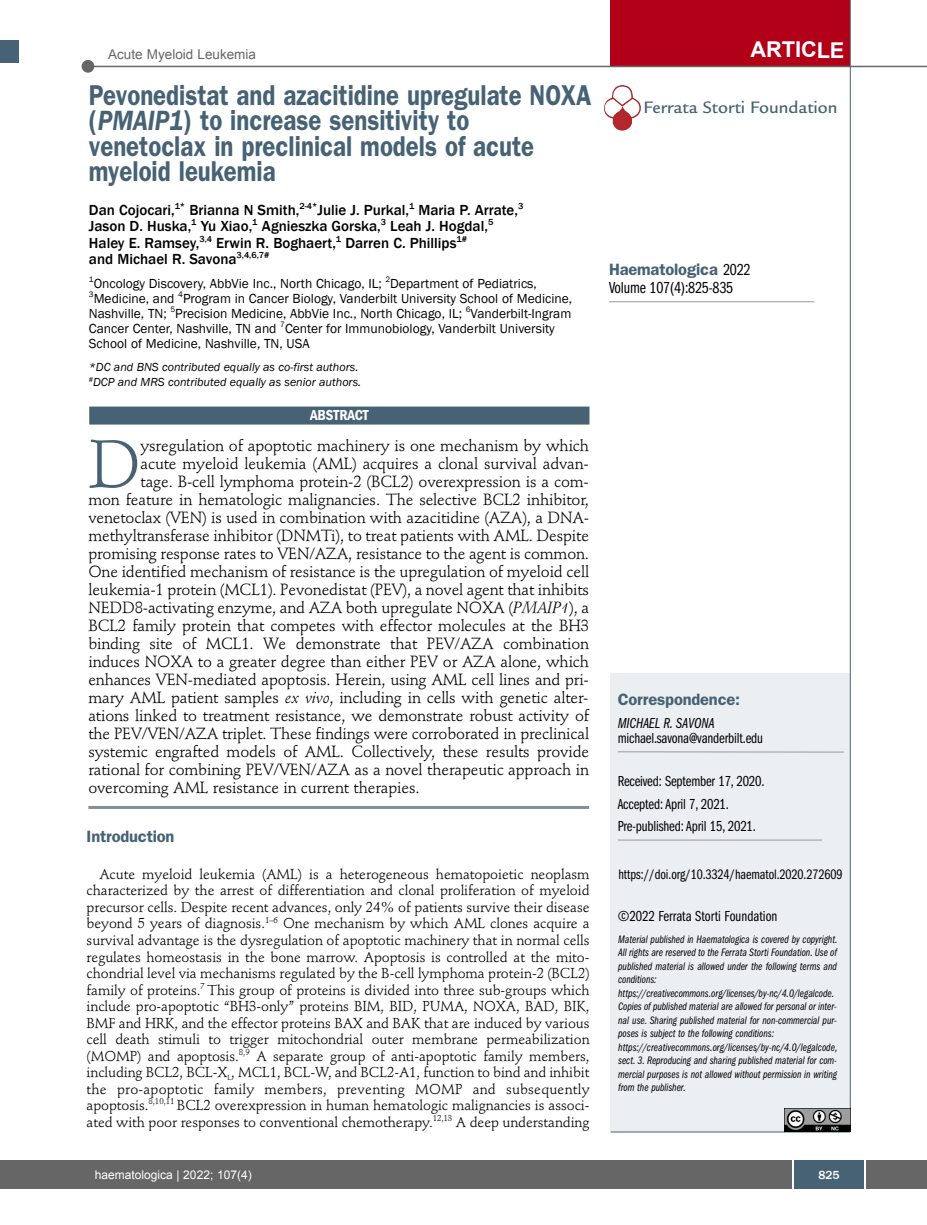
<style>
.page{position:relative;width:927px;height:1225px;background:#fff}
.page>*{position:absolute;margin:0;border:0;box-sizing:border-box;transform-origin:0 0}
.t1{font:66.45px "Stempel Schneidler";color:#466274}
.t2{font:600 28.8px/25.5px "Franklin Gothic";color:#466274;scale:.83 1}
.t3{font:700 21.75px "Arial";letter-spacing:-.01em;color:#fff}
.t4{font:500 18px "Legacy Sans";color:#466274}
.t5{font:600 16.5px "Franklin Gothic";letter-spacing:-.01em;color:#466274}
.t6{font:16.5px "Franklin Gothic Book Cmpr";letter-spacing:-.01em;color:#000}
.t7{font:16.05px "Stempel Schneidler";letter-spacing:-.01em;color:#000}
.t8{font:500 15px/16.5px "Franklin Gothic";color:#000}
.t9{font:15px/22.5px "Franklin Gothic Book Cmpr";letter-spacing:-.01em;color:#000}
.t10{font:15px "Franklin Gothic Book Cmpr Ital";letter-spacing:-.01em;color:#000}
.t11{font:600 condensed 15px "Franklin Gothic";letter-spacing:-.005em;color:#fff}
.t12{font:14.25px/16.5px "Stempel Schneidler";letter-spacing:-.005em;color:#000;text-align:justify}
.t13{font:14.25px "Franklin Gothic Book Cmpr";letter-spacing:-.005em;color:#000}
.t14{font:13.5px/15px "Franklin Gothic";color:#000}
.t15{font:13.5px "Arial";color:#666}
.t16{font:italic 12px/15px "Franklin Gothic";color:#000}
.t17{font:12px "Arial";color:#fff}
.t18{font:500 12px "Franklin Gothic";color:#fff}
.t19{font:11.25px/13.5px "Franklin Gothic Book Cmpr Ital";color:#000}
.s1{font-style:italic}
.s2{font-family:"Franklin Gothic Book Cmpr";font-weight:400;color:#000}
</style>
<div class="page">
<div style="left:18px;top:1160px;width:909px;height:28px;background:#666"></div>
<div style="left:794px;top:1160px;width:70px;height:28px;background:#466274"></div>
<hr style="left:792px;top:1160px;width:2px;height:28px;background:#fff">
<hr style="left:864px;top:1160px;width:2px;height:28px;background:#fff">
<div style="left:611px;top:673px;width:239px;height:459px;background:#eceff1"></div>
<hr style="left:618px;top:840px;width:204px;height:1px;background:#999">
<hr style="left:618px;top:751px;width:226px;height:1px;background:#999">
<hr style="left:611px;top:1131px;width:239px;height:1px;background:#466274">
<hr style="left:609px;top:301px;width:205px;height:1px;background:#999">
<div style="left:611px;top:0;width:239px;height:67px;background:#b10017"></div>
<hr style="left:87px;top:66px;width:840px;height:1px;background:#666">
<div style="left:82px;top:60px;width:12px;height:13px;background:#666;border-radius:50%"></div>
<hr style="left:850px;top:0;width:1px;height:1131px;background:#466274">
<img style="left:785px;top:1108px;width:65px;height:23px">
<img style="left:604px;top:85px;width:37px;height:46px">
<div style="left:0;top:40px;width:19px;height:22px;background:#466274"></div>
<div style="left:0;top:1160px;width:18px;height:28px;background:#666"></div>
<hr style="left:88px;top:806px;width:501px;height:3px;background:#7d919e">
<div style="left:89px;top:406px;width:500px;height:18px;background:#466274"></div>
<p class="t15" style="left:108px;top:47px;width:149px">Acute Myeloid Leukemia</p>
<h3 class="t3" style="left:751px;top:38px;width:95px">ARTICLE</h3>
<h2 class="t2" style="left:89px;top:85px;width:607px">Pevonedistat and azacitidine upregulate NOXA (<span class="s1">PMAIP1</span>) to increase sensitivity to venetoclax in preclinical models of acute myeloid leukemia</h2>
<p class="t8" style="left:89px;top:201px;width:436px">Dan Cojocari,<sup>1*</sup> Brianna N Smith,<sup>2-4*</sup>Julie J. Purkal,<sup>1</sup> Maria P. Arrate,<sup>3<br></sup>Jason D. Huska,<sup>1</sup> Yu Xiao,<sup>1</sup> Agnieszka Gorska,<sup>3</sup> Leah J. Hogdal,<sup>5<br></sup>Haley E. Ramsey,<sup>3,4</sup> Erwin R. Boghaert,<sup>1</sup> Darren C. Phillips<sup>1#<br></sup>and Michael R. Savona<sup>3,4,6,7#</sup></p>
<p class="t14" style="left:89px;top:276px;width:485px"><sup>1</sup>Oncology Discovery, AbbVie Inc., North Chicago, IL; <sup>2</sup>Department of Pediatrics, <sup>3</sup>Medicine, and <sup>4</sup>Program in Cancer Biology, Vanderbilt University School of Medicine, Nashville, TN; <sup>5</sup>Precision Medicine, AbbVie Inc., North Chicago, IL; <sup>6</sup>Vanderbilt-Ingram Cancer Center, Nashville, TN and <sup>7</sup>Center for Immunobiology, Vanderbilt University School of Medicine, Nashville, TN, USA</p>
<p class="t16" style="left:89px;top:360px;width:274px">*DC and BNS contributed equally as co-first authors. <sup>#</sup>DCP and MRS contributed equally as senior authors.</p>
<p class="t11" style="left:310px;top:410px;width:60px">ABSTRACT</p>
<h1 class="t1" style="left:88px;top:437px;width:54px">D</h1>
<p class="t7" style="left:141px;top:439px;width:450px">ysregulation of apoptotic machinery is one mechanism by which</p>
<p class="t7" style="left:141px;top:457px;width:450px">acute myeloid leukemia (AML) acquires a clonal survival advan-</p>
<p class="t7" style="left:141px;top:475px;width:450px">tage. B-cell lymphoma protein-2 (BCL2) overexpression is a com-</p>
<p class="t7" style="left:88px;top:493px;width:502px">mon feature in hematologic malignancies. The selective BCL2 inhibitor,</p>
<p class="t7" style="left:88px;top:511px;width:502px">venetoclax (VEN) is used in combination with azacitidine (AZA), a DNA-</p>
<p class="t7" style="left:88px;top:529px;width:502px">methyltransferase inhibitor (DNMTi), to treat patients with AML. Despite</p>
<p class="t7" style="left:88px;top:547px;width:502px">promising response rates to VEN/AZA, resistance to the agent is common.</p>
<p class="t7" style="left:88px;top:565px;width:502px">One identified mechanism of resistance is the upregulation of myeloid cell</p>
<p class="t7" style="left:88px;top:583px;width:502px">leukemia-1 protein (MCL1). Pevonedistat (PEV), a novel agent that inhibits</p>
<p class="t7" style="left:88px;top:601px;width:502px">NEDD8-activating enzyme, and AZA both upregulate NOXA (<span class="s1">PMAIP1</span>), a</p>
<p class="t7" style="left:88px;top:619px;width:502px">BCL2 family protein that competes with effector molecules at the BH3</p>
<p class="t7" style="left:88px;top:637px;width:502px">binding site of MCL1. We demonstrate that PEV/AZA combination</p>
<p class="t7" style="left:88px;top:655px;width:502px">induces NOXA to a greater degree than either PEV or AZA alone, which</p>
<p class="t7" style="left:88px;top:673px;width:502px">enhances VEN-mediated apoptosis. Herein, using AML cell lines and pri-</p>
<p class="t7" style="left:88px;top:691px;width:501px">mary AML patient samples <span class="s1">ex vivo</span>, including in cells with genetic alter-</p>
<p class="t7" style="left:88px;top:709px;width:502px">ations linked to treatment resistance, we demonstrate robust activity of</p>
<p class="t7" style="left:88px;top:727px;width:502px">the PEV/VEN/AZA triplet. These findings were corroborated in preclinical</p>
<p class="t7" style="left:88px;top:745px;width:502px">systemic engrafted models of AML. Collectively, these results provide</p>
<p class="t7" style="left:88px;top:763px;width:502px">rational for combining PEV/VEN/AZA as a novel therapeutic approach in</p>
<p class="t7" style="left:88px;top:781px;width:333px">overcoming AML resistance in current therapies.</p>
<p class="t5" style="left:87px;top:830px;width:89px">Introduction</p>
<p class="t12" style="left:87px;top:867px;width:504px;text-indent:13px">Acute myeloid leukemia (AML) is a heterogeneous hematopoietic neoplasm characterized by the arrest of differentiation and clonal proliferation of myeloid precursor cells. Despite recent advances, only 24% of patients survive their disease beyond 5 years of diagnosis.<sup>1–6</sup> One mechanism by which AML clones acquire a survival advantage is the dysregulation of apoptotic machinery that in normal cells regulates homeostasis in the bone marrow. Apoptosis is controlled at the mito&shy;chondrial level via mechanisms regulated by the B-cell lymphoma protein-2 (BCL2) family of proteins.<sup>7</sup> This group of proteins is divided into three sub-groups which include pro-apoptotic “BH3-only” proteins BIM, BID, PUMA, NOXA, BAD, BIK, BMF and HRK, and the effector proteins BAX and BAK that are induced by various cell death stimuli to trigger mitochondrial outer membrane permeabilization (MOMP) and apoptosis.<sup>8,9</sup> A separate group of anti-apoptotic family members, including BCL2, BCL-X<sub>L</sub>, MCL1, BCL-W, and BCL2-A1, function to bind and inhibit the pro-apoptotic family members, preventing MOMP and subsequently apoptosis.<sup>8,10,11</sup> BCL2 overexpression in human hematologic malignancies is associ&shy;ated with poor responses to conventional chemotherapy.<sup>12,13</sup> A deep understanding</p>
<p class="t4" style="left:644px;top:101px;width:196px">Ferrata Storti Foundation</p>
<p class="t5" style="left:609px;top:264px;width:143px">Haematologica <span class="s2">2022</span></p>
<p class="t6" style="left:609px;top:282px;width:126px">Volume 107(4):825-835</p>
<p class="t5" style="left:618px;top:693px;width:124px">Correspondence:</p>
<p class="t10" style="left:618px;top:718px;width:98px">MICHAEL R. SAVONA</p>
<p class="t9" style="left:618px;top:728px;width:147px">michael.savona@vanderbilt.edu</p>
<p class="t9" style="left:618px;top:771px;width:148px">Received: September 17, 2020.<br>Accepted: April 7, 2021.<br>Pre-published: April 15, 2021.</p>
<p class="t13" style="left:618px;top:869px;width:226px">https://doi.org/10.3324/haematol.2020.272609</p>
<p class="t9" style="left:618px;top:906px;width:161px">©2022 Ferrata Storti Foundation</p>
<p class="t19" style="left:618px;top:933px;width:221px">Material published in Haematologica is covered by copyright.<br>All rights are reserved to the Ferrata Storti Foundation. Use of published material is allowed under the following terms and conditions: https://creativecommons.org/licenses/by-nc/4.0/legalcode.<br>Copies of published material are allowed for personal or inter&shy;nal use. Sharing published material for non-commercial pur&shy;poses is subject to the following conditions: https://creativecommons.org/licenses/by-nc/4.0/legalcode, sect. 3. Reproducing and sharing published material for com&shy;mercial purposes is not allowed without permission in writing from the publisher.</p>
<p class="t17" style="left:95px;top:1167px;width:158px">haematologica | 2022; 107(4)</p>
<p class="t18" style="left:818px;top:1167px;width:23px">825</p>
</div>
